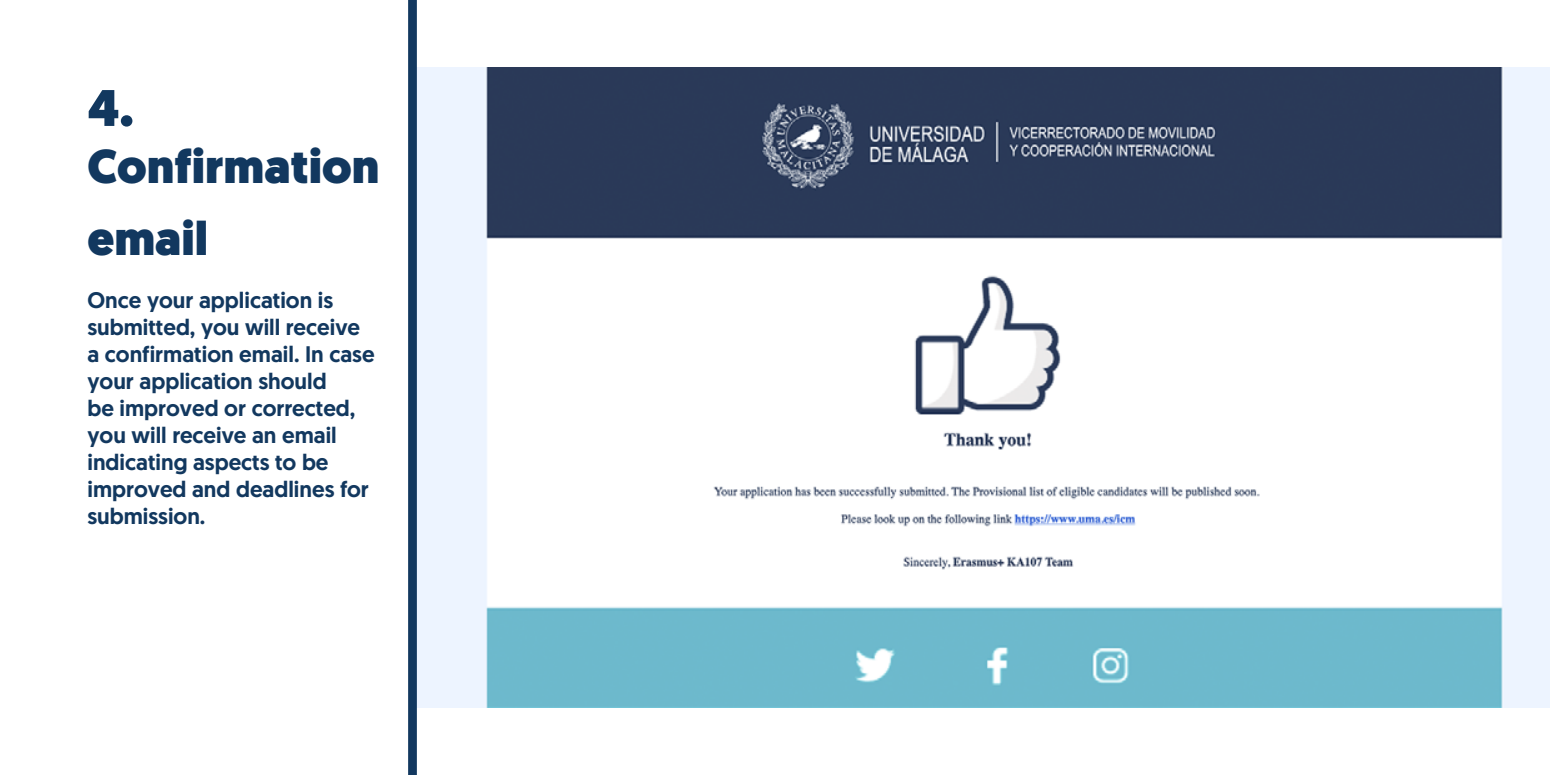
<style>
.page{position:relative;width:1550px;height:775px;background:#fff}
.page>*{position:absolute;margin:0;border:0;box-sizing:border-box;transform-origin:0 0}
.t1{font:900 51.25px "Geomanist";color:#12385f}
.t2{font:900 47.5px/72px "Geomanist";color:#12385f}
.t3{font:500 22.5px/27px "Geomanist";color:#12385f}
</style>
<div class="page">
<img style="left:417px;top:67px;width:1133px;height:641px">
<div style="left:408px;top:0;width:9px;height:775px;background:#12385f"></div>
<h1 class="t1" style="left:88px;top:73px;width:48px">4.</h1>
<h2 class="t2" style="left:88px;top:131px;width:293px">Confirmation email</h2>
<p class="t3" style="left:88px;top:287px;width:289px">Once your application is submitted, you will receive a confirmation email. In case your application should<br>be improved or corrected, you will receive an email indicating aspects to be improved and deadlines for submission.</p>
</div>
